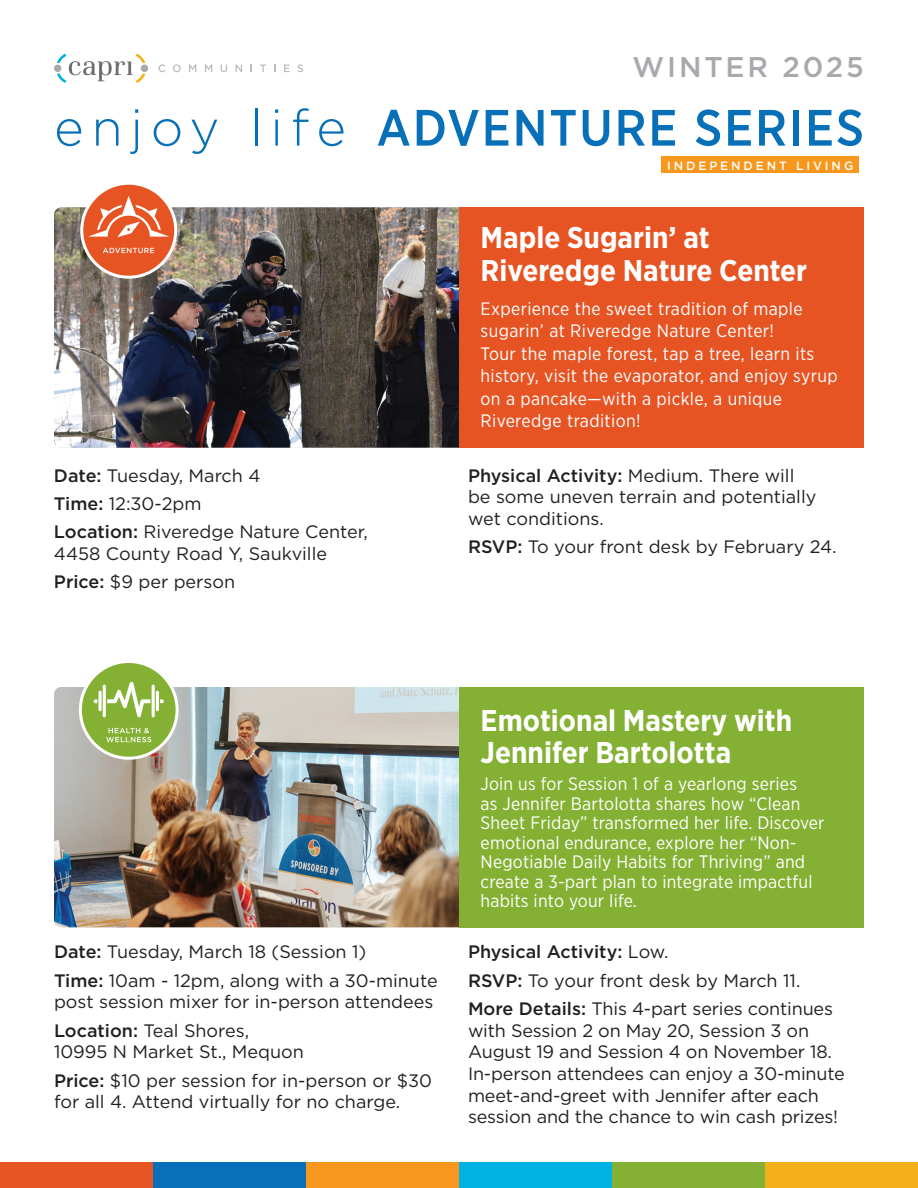
<style>
.page{position:relative;width:918px;height:1188px;background:#fff}
.page>*{position:absolute;margin:0;border:0;box-sizing:border-box;transform-origin:0 0}
.t1{font:500 51px "Gotham Narrow";letter-spacing:.04em;color:#0870b9}
.t2{font:700 30px/33px "Gotham Narrow";color:#fff}
.t3{font:500 28.5px "Gotham";letter-spacing:.1em;color:#a8a9ad}
.t4{font:18px/28.3px "Gotham";color:#231f20}
.t5{font:18px/19.5px "Gotham Narrow";letter-spacing:.01em;color:#fff}
.t6{font:500 12px "Gotham";letter-spacing:.24em;color:#fff}
.s1{font-family:"Gotham";font-weight:300}
.s2{font-weight:500}
</style>
<div class="page">
<img style="left:54px;top:207px;width:405px;height:241px">
<div style="left:459px;top:207px;width:405px;height:241px;background:#e75424"></div>
<div style="left:0;top:1162px;width:153px;height:26px;background:#e75424"></div>
<div style="left:153px;top:1162px;width:153px;height:26px;background:#0870b9"></div>
<div style="left:459px;top:1162px;width:153px;height:26px;background:#00b2e3"></div>
<div style="left:612px;top:1162px;width:153px;height:26px;background:#84b133"></div>
<div style="left:306px;top:1162px;width:153px;height:26px;background:#f7971d"></div>
<div style="left:765px;top:1162px;width:153px;height:26px;background:#f3b01a"></div>
<div style="left:82px;top:183px;width:94px;height:94px;background:#e75424;border-radius:50%"></div>
<div style="left:80px;top:182px;width:97px;height:97px;border:3px solid #fff;border-radius:50%"></div>
<svg style="left:88px;top:196px;width:82px;height:41px"></svg>
<svg style="left:103px;top:248px;width:51px;height:5px"></svg>
<svg style="left:158px;top:64px;width:7px;height:8px"></svg>
<svg style="left:173px;top:64px;width:8px;height:8px"></svg>
<svg style="left:189px;top:65px;width:7px;height:7px"></svg>
<svg style="left:205px;top:65px;width:7px;height:7px"></svg>
<svg style="left:221px;top:65px;width:6px;height:7px"></svg>
<svg style="left:236px;top:65px;width:6px;height:7px"></svg>
<svg style="left:260px;top:65px;width:6px;height:7px"></svg>
<svg style="left:284px;top:65px;width:6px;height:7px"></svg>
<svg style="left:297px;top:64px;width:6px;height:8px"></svg>
<div style="left:54px;top:64px;width:8px;height:8px;background:#a8a9ad;border-radius:3px"></div>
<svg style="left:140px;top:64px;width:9px;height:8px"></svg>
<svg style="left:57px;top:54px;width:88px;height:29px"></svg>
<div style="left:662px;top:157px;width:197px;height:16px;background:#f7971d"></div>
<img style="left:54px;top:687px;width:405px;height:240px">
<div style="left:459px;top:687px;width:405px;height:240px;background:#84b133"></div>
<div style="left:80px;top:662px;width:97px;height:96px;background:#84b133;border-radius:50%"></div>
<div style="left:79px;top:660px;width:100px;height:100px;border:3px solid #fff;border-radius:50%"></div>
<svg style="left:106px;top:728px;width:45px;height:14px"></svg>
<svg style="left:107px;top:682px;width:43px;height:35px"></svg>
<svg style="left:94px;top:699px;width:3px;height:4px"></svg>
<hr style="left:103px;top:685px;width:3px;height:32px;background:#fff;border-radius:2px">
<hr style="left:99px;top:691px;width:3px;height:20px;background:#fff;border-radius:2px">
<svg style="left:160px;top:699px;width:4px;height:4px"></svg>
<hr style="left:152px;top:685px;width:3px;height:32px;background:#fff;border-radius:2px">
<hr style="left:156px;top:691px;width:3px;height:20px;background:#fff;border-radius:2px">
<h3 class="t3" style="left:632px;top:48px;width:233px">WINTER 2025</h3>
<h1 class="t1" style="left:54px;top:95px;width:812px"><span class="s1">enjoy life</span> ADVENTURE SERIES</h1>
<p class="t6" style="left:667px;top:157px;width:188px">INDEPENDENT LIVING</p>
<p class="t4" style="left:54px;top:461px;width:315px"><span class="s2">Date:</span> Tuesday, March 4<br><span class="s2">Time:</span> 12:30-2pm<br><span class="s2">Location:</span> Riveredge Nature Center,</p>
<p class="t4" style="left:54px;top:539px;width:275px">4458 County Road Y, Saukville<br><span class="s2">Price:</span> $9 per person</p>
<h2 class="t2" style="left:481px;top:220px;width:328px">Maple Sugarin’ at<br>Riveredge Nature Center</h2>
<p class="t5" style="left:481px;top:297px;width:359px;line-height:22.5px">Experience the sweet tradition of maple sugarin’ at Riveredge Nature Center!<br>Tour the maple forest, tap a tree, learn its history, visit the evaporator, and enjoy syrup on a pancake—with a pickle, a unique Riveredge tradition!</p>
<p class="t4" style="left:468px;top:464px;width:350px;line-height:21.6px"><span class="s2">Physical Activity:</span> Medium. There will be some uneven terrain and potentially wet conditions.</p>
<p class="t4" style="left:468px;top:532px;width:370px"><span class="s2">RSVP:</span> To your front desk by February 24.</p>
<p class="t4" style="left:54px;top:938px;width:385px"><span class="s2">Date:</span> Tuesday, March 18 (Session 1)<br><span class="s2">Time:</span> 10am - 12pm, along with a 30-minute</p>
<p class="t4" style="left:54px;top:987px;width:381px">post session mixer for in-person attendees<br><span class="s2">Location:</span> Teal Shores,</p>
<p class="t4" style="left:54px;top:1037px;width:380px">10995 N Market St., Mequon<br><span class="s2">Price:</span> $10 per session for in-person or $30</p>
<p class="t4" style="left:54px;top:1087px;width:348px">for all 4. Attend virtually for no charge.</p>
<h2 class="t2" style="left:481px;top:705px;width:313px;line-height:31.5px">Emotional Mastery with<br>Jennifer Bartolotta</h2>
<p class="t5" style="left:481px;top:774px;width:346px">Join us for Session 1 of a yearlong series<br>as Jennifer Bartolotta shares how “Clean Sheet Friday” transformed her life. Discover emotional endurance, explore her “Non-Negotiable Daily Habits for Thriving” and create a 3-part plan to integrate impactful habits into your life.</p>
<p class="t4" style="left:468px;top:938px;width:367px"><span class="s2">Physical Activity:</span> Low.<br><span class="s2">RSVP:</span> To your front desk by March 11.<br><span class="s2">More Details:</span> This 4-part series continues</p>
<p class="t4" style="left:468px;top:1019px;width:378px;line-height:21.6px">with Session 2 on May 20, Session 3 on August 19 and Session 4 on November 18.<br>In-person attendees can enjoy a 30-minute meet-and-greet with Jennifer after each session and the chance to win cash prizes!</p>
</div>
